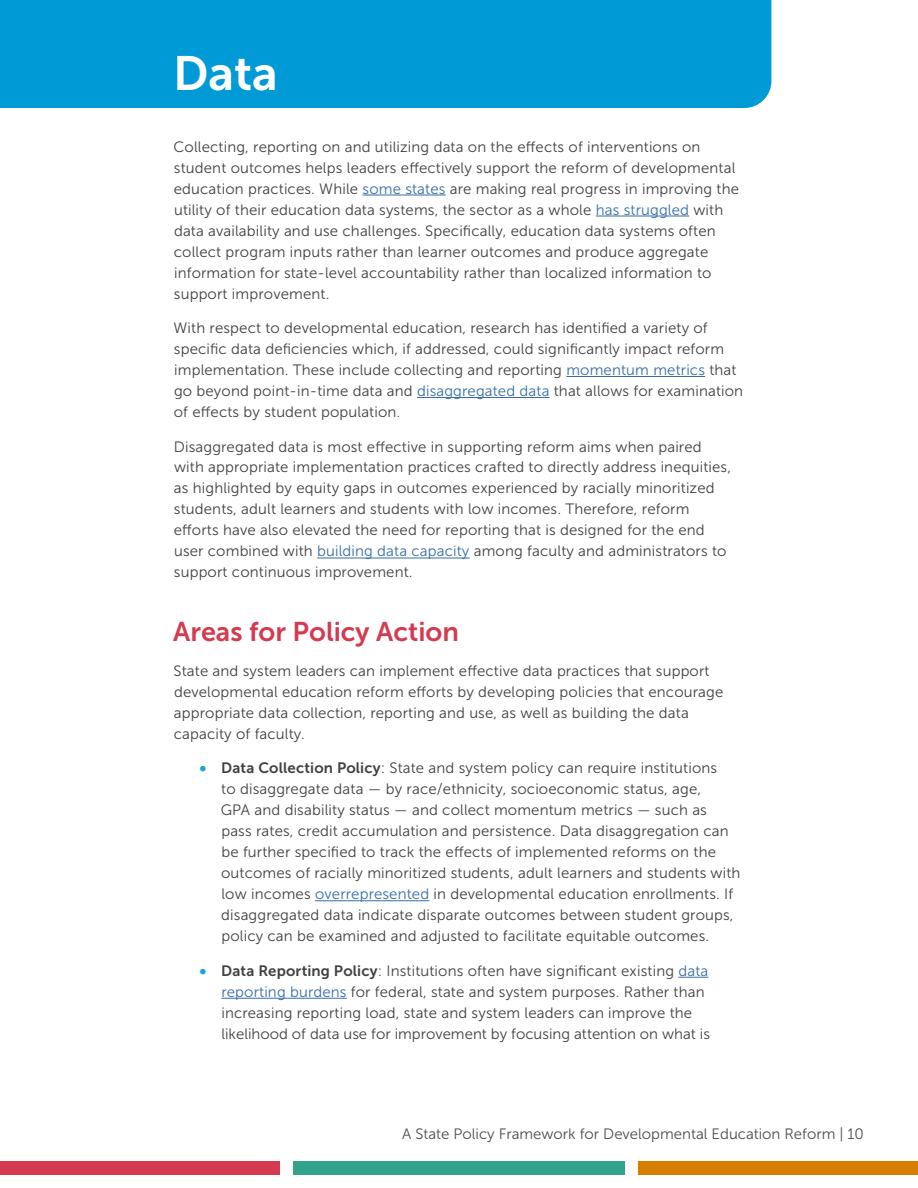
<style>
.page{position:relative;width:918px;height:1188px;background:#fff}
.page>*{position:absolute;margin:0;border:0;box-sizing:border-box;transform-origin:0 0}
.t1{font:48px "Museo Sans 700";color:#fff}
.t2{font:27px "Museo Sans 700";color:#d43a50}
.t3{font:15px/21px "Museo Sans 300";letter-spacing:.01em;color:#414042}
.t4{font:15px "Museo Sans 300";color:#4d4d4f}
.s1{color:#376ea8}
.s2{font-family:"Museo Sans 900";color:#1aa4da}
.s3{font-family:"Museo Sans 700"}
</style>
<div class="page">
<div style="left:293px;top:1161px;width:332px;height:13px;background:#33a38d"></div>
<div style="left:0;top:1161px;width:280px;height:13px;background:#d43a50"></div>
<div style="left:638px;top:1161px;width:280px;height:13px;background:#d67d00"></div>
<div style="left:0;top:0;width:771px;height:108px;background:#009ad6"></div>
<hr style="left:363px;top:195px;width:83px;height:1px;background:#376ea8">
<hr style="left:596px;top:216px;width:93px;height:1px;background:#376ea8">
<hr style="left:566px;top:376px;width:139px;height:1px;background:#376ea8">
<hr style="left:417px;top:397px;width:133px;height:1px;background:#376ea8">
<hr style="left:317px;top:558px;width:153px;height:1px;background:#376ea8">
<hr style="left:315px;top:900px;width:114px;height:1px;background:#376ea8">
<hr style="left:678px;top:977px;width:30px;height:1px;background:#376ea8">
<hr style="left:221px;top:998px;width:126px;height:1px;background:#376ea8">
<h1 class="t1" style="left:173px;top:47px;width:106px">Data</h1>
<p class="t3" style="left:174px;top:136px;width:567px">Collecting, reporting on and utilizing data on the effects of interventions on student outcomes helps leaders effectively support the reform of developmental education practices. While <span class="s1">some states</span> are making real progress in improving the utility of their education data systems, the sector as a whole <span class="s1">has struggled</span> with data availability and use challenges. Specifically, education data systems often collect program inputs rather than learner outcomes and produce aggregate information for state-level accountability rather than localized information to support improvement.</p>
<p class="t3" style="left:174px;top:317px;width:571px">With respect to developmental education, research has identified a variety of specific data deficiencies which, if addressed, could significantly impact reform implementation. These include collecting and reporting <span class="s1">momentum metrics</span> that go beyond point-in-time data and <span class="s1">disaggregated data</span> that allows for examination of effects by student population.</p>
<p class="t3" style="left:174px;top:436px;width:559px">Disaggregated data is most effective in supporting reform aims when paired with appropriate implementation practices crafted to directly address inequities, as highlighted by equity gaps in outcomes experienced by racially minoritized students, adult learners and students with low incomes. Therefore, reform efforts have also elevated the need for reporting that is designed for the end user combined with <span class="s1">building data capacity</span> among faculty and administrators to support continuous improvement.</p>
<h2 class="t2" style="left:173px;top:617px;width:287px">Areas for Policy Action</h2>
<p class="t3" style="left:174px;top:660px;width:551px">State and system leaders can implement effective data practices that support developmental education reform efforts by developing policies that encourage appropriate data collection, reporting and use, as well as building the data capacity of faculty.</p>
<p class="t3" style="left:221px;top:758px;width:521px;text-indent:-21px"><span class="s2">•</span> <span class="s3">Data Collection Policy</span>: State and system policy can require institutions<br>to disaggregate data — by race/ethnicity, socioeconomic status, age,<br>GPA and disability status — and collect momentum metrics — such as pass rates, credit accumulation and persistence. Data disaggregation can be further specified to track the effects of implemented reforms on the outcomes of racially minoritized students, adult learners and students with low incomes <span class="s1">overrepresented</span> in developmental education enrollments. If disaggregated data indicate disparate outcomes between student groups, policy can be examined and adjusted to facilitate equitable outcomes.</p>
<p class="t3" style="left:221px;top:960px;width:490px;text-indent:-22px"><span class="s2">•</span> <span class="s3">Data Reporting Policy</span>: Institutions often have significant existing <span class="s1">data reporting burdens</span> for federal, state and system purposes. Rather than increasing reporting load, state and system leaders can improve the likelihood of data use for improvement by focusing attention on what is</p>
<p class="t4" style="left:402px;top:1125px;width:463px">A State Policy Framework for Developmental Education Reform | 10</p>
</div>
